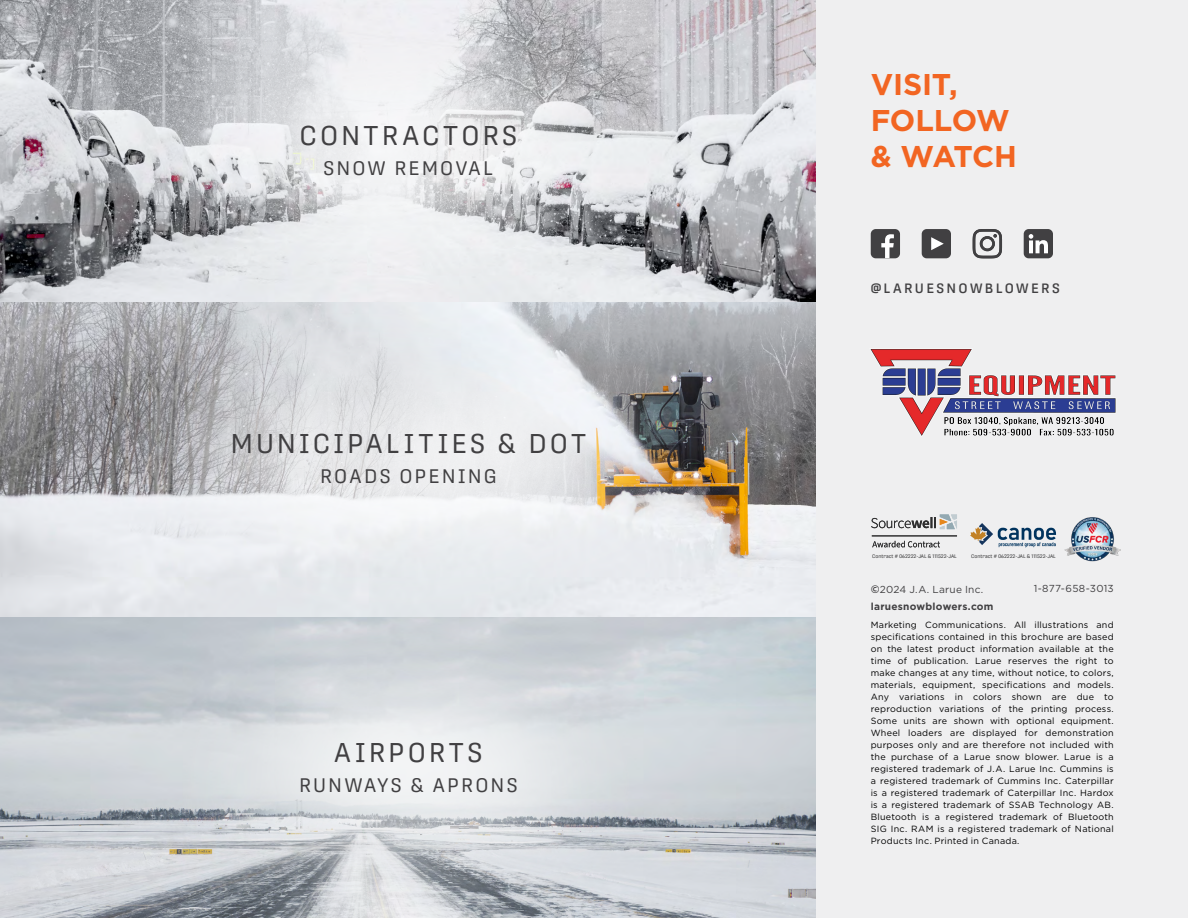
<style>
.page{position:relative;width:1188px;height:918px;background:#fff}
.page>*{position:absolute;margin:0;border:0;box-sizing:border-box;transform-origin:0 0}
.t1{font:700 30px/36px "Gotham";letter-spacing:-.015em;color:#f26522}
.t2{font:27px "Protipo";letter-spacing:.12em;color:#414042}
.t3{font:19.5px "Protipo";letter-spacing:.11em;color:#414042}
.t4{font:500 13.5px "Protipo";letter-spacing:.175em;color:#414042}
.t5{font:700 10.2px/17.9px "Gotham";letter-spacing:.025em;color:#414042}
.t6{font:10.2px "Gotham";letter-spacing:.025em;color:#414042}
.t7{font:9px/12px "Gotham";letter-spacing:.03em;color:#000;text-align:justify}
.t8{font:5.1px "Protipo";color:#323232}
.s1{font-family:"Cervo Neue Medium Neue";font-weight:400}
.s2{font-weight:400}
</style>
<div class="page">
<img style="left:0;top:0;width:817px;height:918px">
<svg style="left:159px;top:630px;width:498px;height:288px;background:#cdd2d6"></svg>
<svg style="left:91px;top:287px;width:635px;height:343px;background:#d1d2d4"></svg>
<svg style="left:160px;top:0;width:497px;height:322px"></svg>
<div style="left:817px;top:0;width:371px;height:918px;background:#efeff0"></div>
<svg style="left:973px;top:229px;width:29px;height:29px"></svg>
<div style="left:871px;top:229px;width:29px;height:29px;background:#414042;border-radius:5px"></div>
<svg style="left:881px;top:234px;width:13px;height:24px"></svg>
<div style="left:1024px;top:229px;width:29px;height:29px;background:#414042;border-radius:5px"></div>
<svg style="left:1029px;top:234px;width:19px;height:19px"></svg>
<div style="left:922px;top:229px;width:29px;height:29px;background:#414042;border-radius:5px"></div>
<svg style="left:931px;top:237px;width:13px;height:13px"></svg>
<svg style="left:871px;top:514px;width:86px;height:15px"></svg>
<hr style="left:872px;top:536px;width:85px;height:1px;background:#323232">
<svg style="left:872px;top:541px;width:68px;height:6px"></svg>
<svg style="left:970px;top:523px;width:86px;height:24px"></svg>
<img style="left:1064px;top:517px;width:57px;height:45px">
<img style="left:870px;top:349px;width:246px;height:87px">
<h2 class="t2" style="left:299px;top:120px;width:219px">CONTRACTORS</h2>
<h3 class="t3" style="left:323px;top:157px;width:171px">SNOW REMOVAL</h3>
<h2 class="t2" style="left:231px;top:428px;width:357px">MUNICIPALITIES &amp; DOT</h2>
<h3 class="t3" style="left:320px;top:465px;width:178px">ROADS OPENING</h3>
<h2 class="t2" style="left:334px;top:737px;width:150px">AIRPORTS</h2>
<h3 class="t3" style="left:299px;top:774px;width:220px">RUNWAYS &amp; APRONS</h3>
<h1 class="t1" style="left:871px;top:66px;width:148px">VISIT,<br>FOLLOW &amp; WATCH</h1>
<h3 class="t4" style="left:871px;top:280px;width:190px">@LARUESNOWBLOWERS</h3>
<p class="t8" style="left:872px;top:553px;width:86px">Contract # 062222-JAL &amp; 111522-JAL</p>
<p class="t8" style="left:971px;top:553px;width:86px">Contract # 062222-JAL &amp; 111522-JAL</p>
<p class="t5" style="left:871px;top:580px;width:124px"><span class="s1">©</span><span class="s2">2024 J.A. Larue Inc. </span>laruesnowblowers.com</p>
<p class="t6" style="left:1034px;top:582px;width:81px">1-877-658-3013</p>
<p class="t7" style="left:871px;top:618px;width:245px">Marketing Communications. All illustrations and specifications contained in this brochure are based on the latest product information available at the time of publication. Larue reserves the right to make changes at any time, without notice, to colors, materials, equipment, specifications and models.<br>Any variations in colors shown are due to reproduction variations of the printing process.<br>Some units are shown with optional equipment.<br>Wheel loaders are displayed for demonstration purposes only and are therefore not included with the purchase of a Larue snow blower. Larue is a registered trademark of J.A. Larue Inc. Cummins is a registered trademark of Cummins Inc. Caterpillar is a registered trademark of Caterpillar Inc. Hardox is a registered trademark of SSAB Technology AB.<br>Bluetooth is a registered trademark of Bluetooth SIG Inc. RAM is a registered trademark of National Products Inc. Printed in Canada.</p>
</div>
